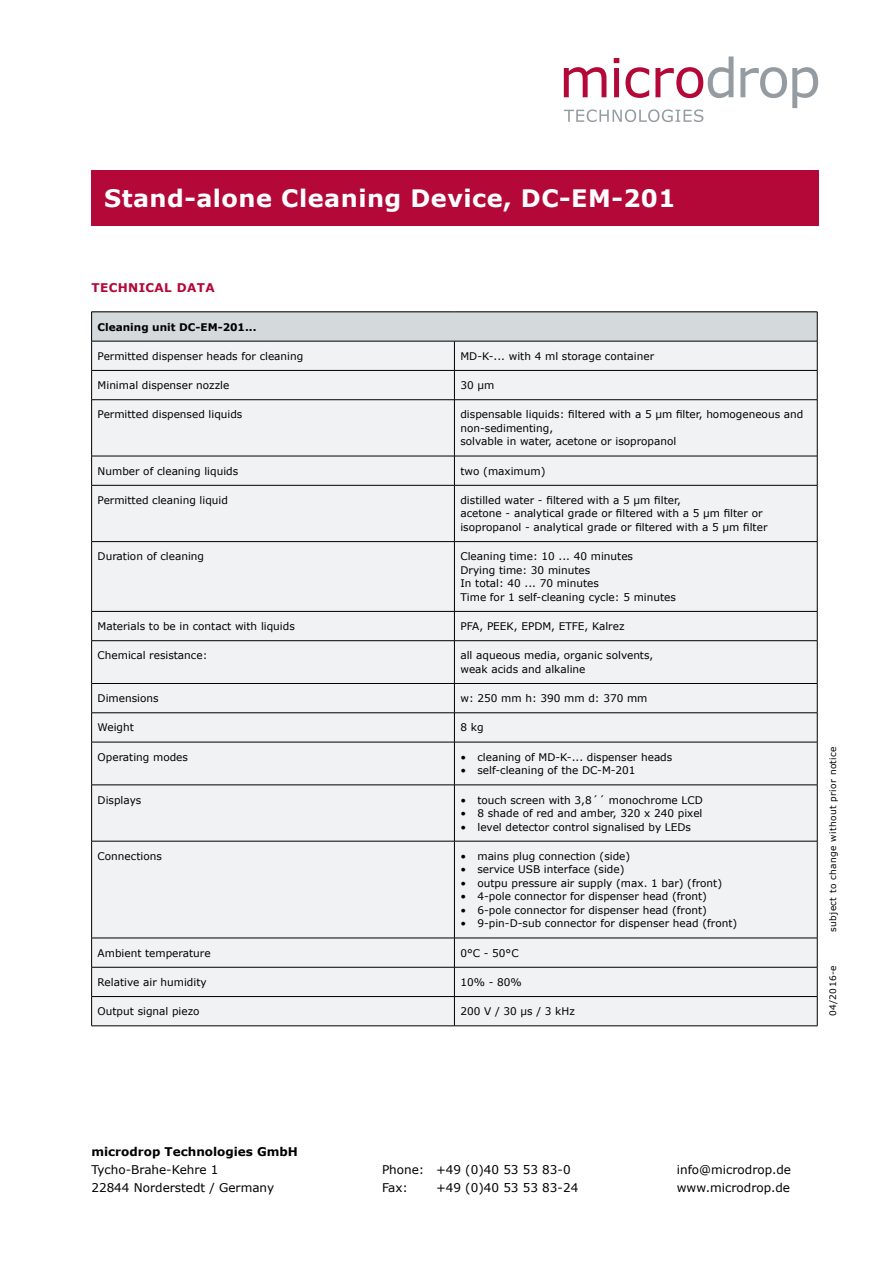
<style>
.page{position:relative;width:893px;height:1263px;background:#fff}
.page>*{position:absolute;margin:0;border:0;box-sizing:border-box;transform-origin:0 0}
.t1{font:700 24px "Verdana";letter-spacing:.02em;color:#fff}
.t2{font:12px/18px "Verdana";color:#000}
.t3{font:700 12px "Verdana";color:#000}
.t4{font:700 12px "Verdana";letter-spacing:.03em;color:#b30838}
.t5{font:10.5px/13.5px "Verdana";color:#000}
.t6{font:700 10.5px "Verdana";color:#000}
.t7{font:9px "Verdana";letter-spacing:.04em;color:#000}
</style>
<div class="page">
<div style="left:92px;top:312px;width:725px;height:29px;background:#d4d9dc"></div>
<div style="left:92px;top:342px;width:725px;height:683px;background:#f0f2f3"></div>
<hr style="left:91px;top:312px;width:363px;height:1px;background:#000">
<hr style="left:454px;top:312px;width:363px;height:1px;background:#000">
<hr style="left:91px;top:341px;width:363px;height:1px;background:#000">
<hr style="left:454px;top:341px;width:363px;height:1px;background:#000">
<hr style="left:91px;top:370px;width:363px;height:1px;background:#000">
<svg style="left:91px;top:312px;width:1px;height:87px"></svg>
<hr style="left:454px;top:370px;width:363px;height:1px;background:#000">
<svg style="left:454px;top:341px;width:1px;height:58px"></svg>
<svg style="left:817px;top:312px;width:1px;height:87px"></svg>
<hr style="left:91px;top:399px;width:363px;height:1px;background:#000">
<hr style="left:91px;top:400px;width:1px;height:56px;background:#000">
<hr style="left:454px;top:399px;width:363px;height:1px;background:#000">
<hr style="left:454px;top:400px;width:1px;height:56px;background:#000">
<hr style="left:817px;top:400px;width:1px;height:56px;background:#000">
<hr style="left:91px;top:456px;width:363px;height:1px;background:#000">
<svg style="left:91px;top:456px;width:1px;height:29px"></svg>
<hr style="left:454px;top:456px;width:363px;height:1px;background:#000">
<svg style="left:454px;top:456px;width:1px;height:29px"></svg>
<svg style="left:817px;top:456px;width:1px;height:29px"></svg>
<hr style="left:91px;top:485px;width:363px;height:1px;background:#000">
<hr style="left:91px;top:485px;width:1px;height:56px;background:#000">
<hr style="left:454px;top:485px;width:363px;height:1px;background:#000">
<hr style="left:454px;top:485px;width:1px;height:56px;background:#000">
<hr style="left:817px;top:485px;width:1px;height:56px;background:#000">
<hr style="left:91px;top:541px;width:363px;height:1px;background:#000">
<hr style="left:91px;top:542px;width:1px;height:69px;background:#000">
<hr style="left:454px;top:541px;width:363px;height:1px;background:#000">
<hr style="left:454px;top:542px;width:1px;height:69px;background:#000">
<hr style="left:817px;top:542px;width:1px;height:69px;background:#000">
<hr style="left:91px;top:611px;width:363px;height:1px;background:#000">
<svg style="left:91px;top:612px;width:1px;height:28px"></svg>
<hr style="left:454px;top:611px;width:363px;height:1px;background:#000">
<svg style="left:454px;top:612px;width:1px;height:28px"></svg>
<svg style="left:817px;top:612px;width:1px;height:28px"></svg>
<hr style="left:91px;top:640px;width:363px;height:1px;background:#000">
<hr style="left:91px;top:641px;width:1px;height:42px;background:#000">
<hr style="left:454px;top:640px;width:363px;height:1px;background:#000">
<hr style="left:454px;top:641px;width:1px;height:42px;background:#000">
<hr style="left:817px;top:641px;width:1px;height:42px;background:#000">
<hr style="left:91px;top:683px;width:363px;height:1px;background:#000">
<hr style="left:454px;top:683px;width:363px;height:1px;background:#000">
<hr style="left:91px;top:712px;width:363px;height:1px;background:#000">
<svg style="left:91px;top:684px;width:1px;height:58px"></svg>
<hr style="left:454px;top:712px;width:363px;height:1px;background:#000">
<svg style="left:454px;top:684px;width:1px;height:58px"></svg>
<svg style="left:817px;top:684px;width:1px;height:58px"></svg>
<hr style="left:91px;top:742px;width:363px;height:1px;background:#000">
<hr style="left:91px;top:742px;width:1px;height:43px;background:#000">
<hr style="left:454px;top:742px;width:363px;height:1px;background:#000">
<hr style="left:454px;top:742px;width:1px;height:43px;background:#000">
<hr style="left:817px;top:742px;width:1px;height:43px;background:#000">
<hr style="left:91px;top:785px;width:363px;height:1px;background:#000">
<hr style="left:91px;top:785px;width:1px;height:56px;background:#000">
<hr style="left:454px;top:785px;width:363px;height:1px;background:#000">
<hr style="left:454px;top:785px;width:1px;height:56px;background:#000">
<hr style="left:817px;top:785px;width:1px;height:56px;background:#000">
<hr style="left:91px;top:841px;width:363px;height:1px;background:#000">
<hr style="left:91px;top:841px;width:1px;height:97px;background:#000">
<hr style="left:454px;top:841px;width:363px;height:1px;background:#000">
<hr style="left:454px;top:841px;width:1px;height:97px;background:#000">
<hr style="left:817px;top:841px;width:1px;height:97px;background:#000">
<hr style="left:91px;top:938px;width:363px;height:1px;background:#000">
<hr style="left:454px;top:938px;width:363px;height:1px;background:#000">
<hr style="left:91px;top:967px;width:363px;height:1px;background:#000">
<hr style="left:454px;top:967px;width:363px;height:1px;background:#000">
<hr style="left:91px;top:996px;width:363px;height:1px;background:#000">
<svg style="left:91px;top:938px;width:1px;height:87px"></svg>
<hr style="left:454px;top:996px;width:363px;height:1px;background:#000">
<svg style="left:454px;top:938px;width:1px;height:87px"></svg>
<svg style="left:817px;top:938px;width:1px;height:88px"></svg>
<hr style="left:91px;top:1025px;width:363px;height:1px;background:#000">
<hr style="left:454px;top:1025px;width:363px;height:1px;background:#000">
<div style="left:91px;top:170px;width:728px;height:55px;background:#b30838"></div>
<svg style="left:564px;top:67px;width:42px;height:30px"></svg>
<svg style="left:614px;top:58px;width:5px;height:39px"></svg>
<svg style="left:625px;top:67px;width:24px;height:31px"></svg>
<svg style="left:655px;top:56px;width:78px;height:42px"></svg>
<svg style="left:740px;top:67px;width:78px;height:41px"></svg>
<svg style="left:564px;top:109px;width:139px;height:13px"></svg>
<h1 class="t1" style="left:104px;top:181px;width:573px">Stand-alone Cleaning Device, DC-EM-201</h1>
<p class="t4" style="left:92px;top:279px;width:125px">TECHNICAL DATA</p>
<p class="t6" style="left:98px;top:319px;width:160px">Cleaning unit DC-EM-201...</p>
<p class="t5" style="left:98px;top:349px;width:207px">Permitted dispenser heads for cleaning</p>
<p class="t5" style="left:460px;top:349px;width:195px">MD-K-... with 4 ml storage container</p>
<p class="t5" style="left:98px;top:378px;width:133px">Minimal dispenser nozzle</p>
<p class="t5" style="left:460px;top:378px;width:35px">30 μm</p>
<p class="t5" style="left:98px;top:408px;width:146px">Permitted dispensed liquids</p>
<p class="t5" style="left:460px;top:408px;width:344px">dispensable liquids: filtered with a 5 μm filter, homogeneous and non-sedimenting,<br>solvable in water, acetone or isopropanol</p>
<p class="t5" style="left:98px;top:464px;width:142px">Number of cleaning liquids</p>
<p class="t5" style="left:460px;top:464px;width:87px">two (maximum)</p>
<p class="t5" style="left:98px;top:493px;width:132px">Permitted cleaning liquid</p>
<p class="t5" style="left:460px;top:493px;width:309px">distilled water - filtered with a 5 μm filter,<br>acetone - analytical grade or filtered with a 5 μm filter or isopropanol - analytical grade or filtered with a 5 μm filter</p>
<p class="t5" style="left:98px;top:550px;width:108px">Duration of cleaning</p>
<p class="t5" style="left:460px;top:550px;width:217px">Cleaning time: 10 ... 40 minutes<br>Drying time: 30 minutes<br>In total: 40 ... 70 minutes<br>Time for 1 self-cleaning cycle: 5 minutes</p>
<p class="t5" style="left:98px;top:619px;width:199px">Materials to be in contact with liquids</p>
<p class="t5" style="left:460px;top:619px;width:166px">PFA, PEEK, EPDM, ETFE, Kalrez</p>
<p class="t5" style="left:98px;top:649px;width:111px">Chemical resistance:</p>
<p class="t5" style="left:460px;top:649px;width:194px">all aqueous media, organic solvents, weak acids and alkaline</p>
<p class="t5" style="left:98px;top:691px;width:62px">Dimensions</p>
<p class="t5" style="left:460px;top:691px;width:189px">w: 250 mm h: 390 mm d: 370 mm</p>
<p class="t5" style="left:98px;top:721px;width:38px">Weight</p>
<p class="t5" style="left:460px;top:721px;width:25px">8 kg</p>
<p class="t5" style="left:98px;top:750px;width:92px">Operating modes</p>
<p class="t5" style="left:460px;top:750px;width:213px">• cleaning of MD-K-... dispenser heads</p>
<p class="t5" style="left:460px;top:763px;width:177px">• self-cleaning of the DC-M-201</p>
<p class="t5" style="left:98px;top:793px;width:45px">Displays</p>
<p class="t5" style="left:460px;top:793px;width:244px">• touch screen with 3,8´´ monochrome LCD</p>
<p class="t5" style="left:460px;top:806px;width:244px">• 8 shade of red and amber, 320 x 240 pixel</p>
<p class="t5" style="left:460px;top:820px;width:232px">• level detector control signalised by LEDs</p>
<p class="t5" style="left:98px;top:849px;width:66px">Connections</p>
<p class="t5" style="left:460px;top:849px;width:171px">• mains plug connection (side)</p>
<p class="t5" style="left:460px;top:863px;width:165px">• service USB interface (side)</p>
<p class="t5" style="left:460px;top:876px;width:263px">• outpu pressure air supply (max. 1 bar) (front)</p>
<p class="t5" style="left:460px;top:890px;width:248px">• 4-pole connector for dispenser head (front)</p>
<p class="t5" style="left:460px;top:903px;width:248px">• 6-pole connector for dispenser head (front)</p>
<p class="t5" style="left:460px;top:917px;width:278px">• 9-pin-D-sub connector for dispenser head (front)</p>
<p class="t5" style="left:98px;top:946px;width:115px">Ambient temperature</p>
<p class="t5" style="left:460px;top:946px;width:60px">0°C - 50°C</p>
<p class="t5" style="left:98px;top:975px;width:111px">Relative air humidity</p>
<p class="t5" style="left:460px;top:975px;width:63px">10% - 80%</p>
<p class="t5" style="left:98px;top:1004px;width:103px">Output signal piezo</p>
<p class="t5" style="left:460px;top:1004px;width:116px">200 V / 30 μs / 3 kHz</p>
<p class="t7" style="left:827px;top:932px;width:187px;rotate:-90deg">subject to change without prior notice</p>
<p class="t7" style="left:827px;top:1016px;width:52px;rotate:-90deg">04/2016-e</p>
<p class="t3" style="left:91px;top:1143px;width:208px">microdrop Technologies GmbH</p>
<p class="t2" style="left:91px;top:1160px;width:184px">Tycho-Brahe-Kehre 1<br>22844 Norderstedt / Germany</p>
<p class="t2" style="left:382px;top:1160px;width:190px">Phone: +49 (0)40 53 53 83-0<br>Fax:</p>
<p class="t2" style="left:436px;top:1178px;width:144px">+49 (0)40 53 53 83-24</p>
<p class="t2" style="left:677px;top:1160px;width:116px">info@microdrop.de www.microdrop.de</p>
</div>
